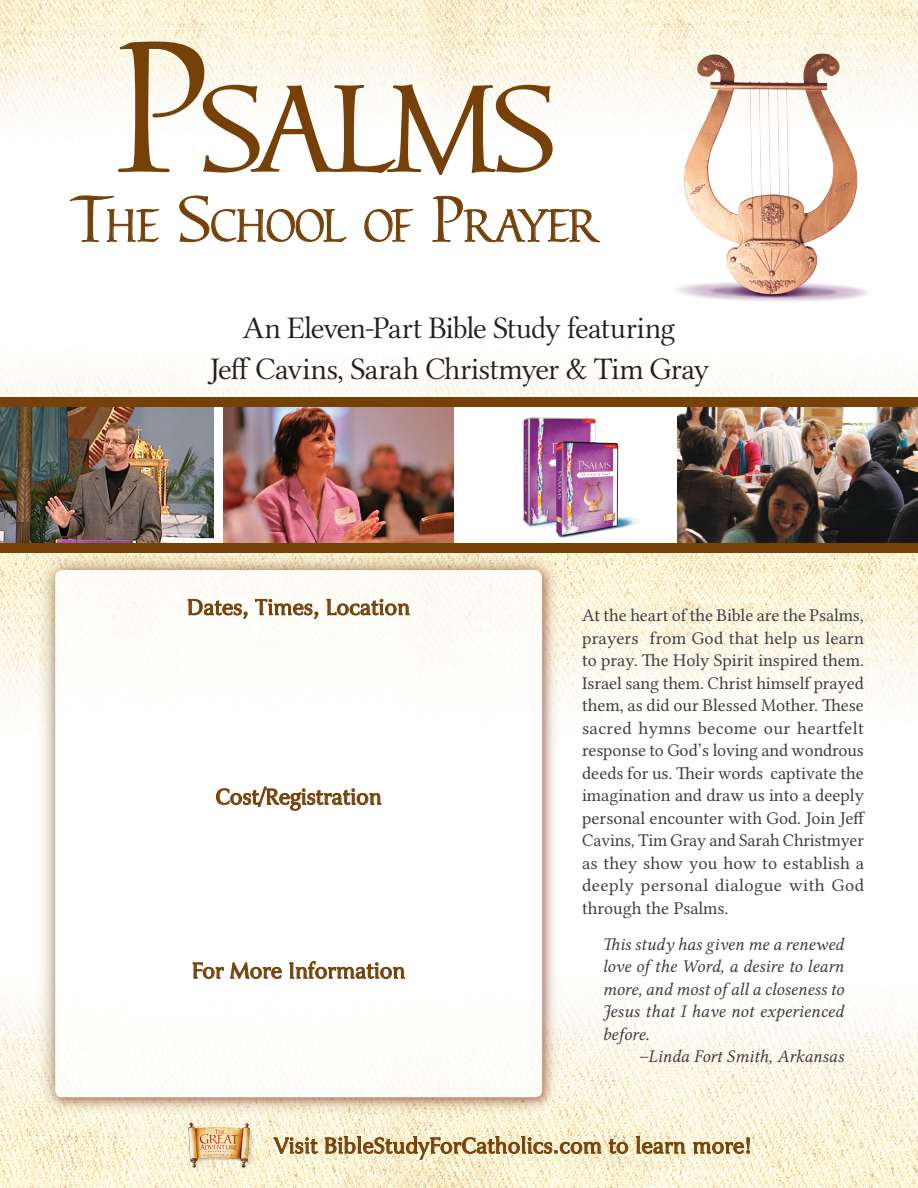
<style>
.page{position:relative;width:918px;height:1188px;background:#fff}
.page>*{position:absolute;margin:0;border:0;box-sizing:border-box;transform-origin:0 0}
.t1{font:105.15px "Pompeii Capitals";letter-spacing:-.015em;color:#754109;scale:1.25 1}
.t2{font:39px "Pompeii Capitals";letter-spacing:-.04em;color:#754109;scale:1.25 1}
.t3{font:31.5px/40.5px "Lin Libertine Display O";letter-spacing:-.03em;color:#231f20;text-align:center}
.t4{font:22.5px "Jaguar JC Book";color:#754109}
.copy2{font:18px/22.5px "Lin Libertine O";letter-spacing:.025em;color:#3e3e3f;text-align:justify}
.copy2-2{font:18px/22.5px "Lin Libertine OI";color:#3e3e3f;text-align:justify}
.s1{font-size:159.9px}
.s2{font-size:55.8px}
</style>
<div class="page">
<img style="left:0;top:0;width:918px;height:1188px">
<div style="left:36px;top:551px;width:525px;height:565px;background:#754109;opacity:.75"></div>
<div style="left:55px;top:570px;width:487px;height:527px;background:#fff;border-radius:7px"></div>
<svg style="left:117px;top:41px;width:437px;height:135px"></svg>
<img style="left:653px;top:35px;width:251px;height:298px">
<svg style="left:69px;top:195px;width:91px;height:66px"></svg>
<svg style="left:179px;top:195px;width:168px;height:66px"></svg>
<svg style="left:364px;top:208px;width:50px;height:34px"></svg>
<svg style="left:432px;top:196px;width:169px;height:47px"></svg>
<div style="left:0;top:402px;width:918px;height:141px;background:#fff"></div>
<img style="left:0;top:407px;width:213px;height:136px">
<img style="left:223px;top:407px;width:230px;height:136px">
<img style="left:677px;top:407px;width:241px;height:136px">
<div style="left:0;top:397px;width:918px;height:10px;background:#754109"></div>
<div style="left:0;top:543px;width:918px;height:10px;background:#754109"></div>
<svg style="left:192px;top:962px;width:32px;height:17px"></svg>
<svg style="left:230px;top:962px;width:52px;height:17px"></svg>
<svg style="left:289px;top:961px;width:116px;height:18px"></svg>
<svg style="left:187px;top:599px;width:61px;height:20px"></svg>
<svg style="left:255px;top:599px;width:64px;height:20px"></svg>
<svg style="left:326px;top:599px;width:84px;height:17px"></svg>
<svg style="left:216px;top:786px;width:166px;height:25px"></svg>
<img style="left:514px;top:395px;width:127px;height:143px">
<img style="left:176px;top:1114px;width:89px;height:63px">
<svg style="left:273px;top:1136px;width:329px;height:24px;background:#dac9a4"></svg>
<svg style="left:608px;top:1138px;width:21px;height:16px"></svg>
<svg style="left:635px;top:1136px;width:51px;height:18px"></svg>
<svg style="left:693px;top:1137px;width:58px;height:18px"></svg>
<p class="t1" style="left:115px;top:66px;width:355px"><span class="s1">P</span>SALMS</p>
<p class="t2" style="left:74px;top:202px;width:421px"><span class="s2">T</span>HE <span class="s2">S</span>CHOOL OF <span class="s2">P</span>RAYER</p>
<p class="t3" style="left:209px;top:308px;width:502px">An Eleven-Part Bible Study featuring<br>Jeff Cavins, Sarah Christmyer &amp; Tim Gray</p>
<p class="t4" style="left:187px;top:594px;width:225px">Dates, Times, Location</p>
<p class="t4" style="left:215px;top:784px;width:168px">Cost/Registration</p>
<p class="t4" style="left:192px;top:958px;width:215px">For More Information</p>
<p class="copy2" style="left:582px;top:604px;width:285px">At the heart of the Bible are the Psalms, prayers from God that help us learn to pray. The Holy Spirit inspired them.<br>Israel sang them. Christ himself prayed them, as did our Blessed Mother. These sacred hymns become our heartfelt response to God’s loving and wondrous deeds for us. Their words captivate the imagination and draw us into a deeply personal encounter with God. Join Jeff Cavins, Tim Gray and Sarah Christmyer as they show you how to establish a deeply personal dialogue with God through the Psalms.</p>
<p class="copy2-2" style="left:602px;top:933px;width:243px">This study has given me a renewed love of the Word, a desire to learn more, and most of all a closeness to Jesus that I have not experienced before.</p>
<p class="copy2-2" style="left:638px;top:1046px;width:207px">–Linda Fort Smith, Arkansas</p>
<p class="t4" style="left:274px;top:1133px;width:479px">Visit BibleStudyForCatholics.com to learn more!</p>
</div>
